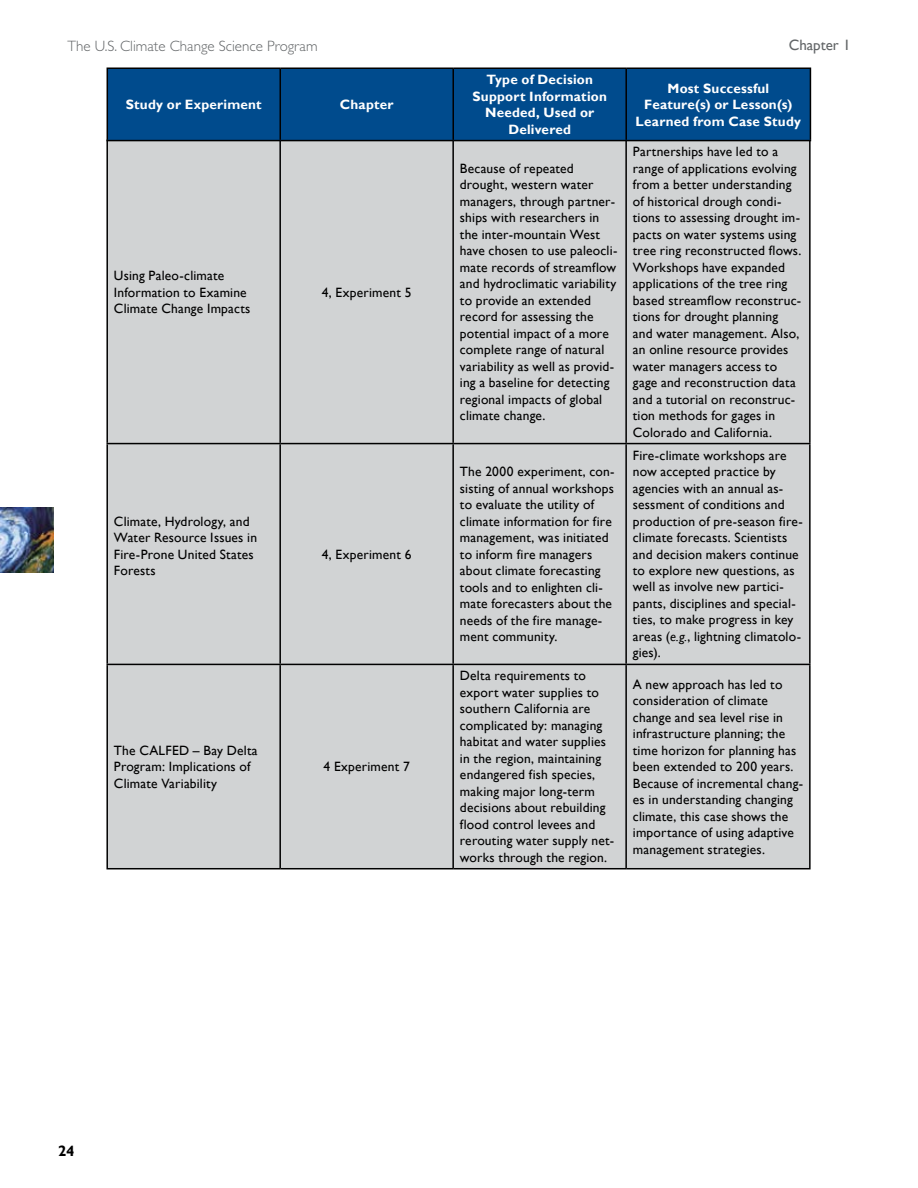
<style>
.page{position:relative;width:918px;height:1188px;background:#fff}
.page>*{position:absolute;margin:0;border:0;box-sizing:border-box;transform-origin:0 0}
.t1{font:300 15px "Gill Sans";color:#626567}
.t2{font:15px "Gill Sans";color:#626567}
.t3{font:700 15px "Gill Sans";color:#000}
.t4{font:13.5px/16.5px "Gill Sans";letter-spacing:.015em;color:#000}
.t5{font:700 13.5px/16.5px "Gill Sans";letter-spacing:.015em;color:#fff;text-align:center}
.s1{font-style:italic}
</style>
<div class="page">
<img style="left:0;top:507px;width:53px;height:66px">
<div style="left:108px;top:141px;width:701px;height:727px;background:#d1d3d4"></div>
<hr style="left:106px;top:140px;width:174px;height:1px;background:#000">
<hr style="left:106px;top:141px;width:2px;height:302px;background:#000">
<hr style="left:279px;top:141px;width:2px;height:302px;background:#000">
<hr style="left:452px;top:141px;width:2px;height:302px;background:#000">
<hr style="left:625px;top:141px;width:2px;height:302px;background:#000">
<hr style="left:809px;top:141px;width:2px;height:302px;background:#000">
<hr style="left:106px;top:443px;width:174px;height:1px;background:#000">
<hr style="left:106px;top:444px;width:2px;height:220px;background:#000">
<hr style="left:280px;top:443px;width:173px;height:1px;background:#000">
<hr style="left:279px;top:444px;width:2px;height:220px;background:#000">
<hr style="left:453px;top:443px;width:173px;height:1px;background:#000">
<hr style="left:452px;top:444px;width:2px;height:220px;background:#000">
<hr style="left:626px;top:443px;width:185px;height:1px;background:#000">
<hr style="left:625px;top:444px;width:2px;height:220px;background:#000">
<hr style="left:809px;top:444px;width:2px;height:220px;background:#000">
<hr style="left:106px;top:664px;width:174px;height:1px;background:#000">
<hr style="left:106px;top:665px;width:2px;height:203px;background:#000">
<hr style="left:280px;top:664px;width:173px;height:1px;background:#000">
<hr style="left:279px;top:665px;width:2px;height:203px;background:#000">
<hr style="left:453px;top:664px;width:173px;height:1px;background:#000">
<hr style="left:452px;top:665px;width:2px;height:203px;background:#000">
<hr style="left:626px;top:664px;width:185px;height:1px;background:#000">
<hr style="left:625px;top:665px;width:2px;height:203px;background:#000">
<hr style="left:809px;top:665px;width:2px;height:203px;background:#000">
<hr style="left:106px;top:868px;width:174px;height:1px;background:#000">
<hr style="left:280px;top:868px;width:173px;height:1px;background:#000">
<hr style="left:453px;top:868px;width:173px;height:1px;background:#000">
<hr style="left:626px;top:868px;width:185px;height:1px;background:#000">
<div style="left:108px;top:69px;width:702px;height:71px;background:#004b8d"></div>
<hr style="left:107px;top:68px;width:173px;height:1px;background:#000">
<hr style="left:107px;top:69px;width:1px;height:71px;background:#000">
<hr style="left:280px;top:68px;width:173px;height:1px;background:#000">
<hr style="left:280px;top:69px;width:1px;height:71px;background:#000">
<hr style="left:453px;top:68px;width:173px;height:1px;background:#000">
<hr style="left:452px;top:69px;width:2px;height:71px;background:#000">
<hr style="left:626px;top:68px;width:185px;height:1px;background:#000">
<hr style="left:625px;top:69px;width:2px;height:71px;background:#000">
<hr style="left:810px;top:69px;width:1px;height:71px;background:#000">
<hr style="left:280px;top:140px;width:173px;height:1px;background:#000">
<hr style="left:453px;top:140px;width:173px;height:1px;background:#000">
<hr style="left:626px;top:140px;width:185px;height:1px;background:#000">
<p class="t1" style="left:68px;top:37px;width:252px">The U.S. Climate Change Science Program</p>
<p class="t2" style="left:789px;top:36px;width:63px">Chapter 1</p>
<p class="t5" style="left:126px;top:97px;width:137px">Study or Experiment</p>
<p class="t5" style="left:340px;top:97px;width:55px">Chapter</p>
<p class="t4" style="left:114px;top:268px;width:138px">Using Paleo-climate<br>Information to Examine<br>Climate Change Impacts</p>
<p class="t4" style="left:322px;top:284px;width:91px">4, Experiment 5</p>
<p class="t4" style="left:114px;top:513px;width:145px">Climate, Hydrology, and<br>Water Resource Issues in<br>Fire-Prone United States<br>Forests</p>
<p class="t4" style="left:322px;top:546px;width:91px">4, Experiment 6</p>
<p class="t4" style="left:114px;top:742px;width:145px">The CALFED – Bay Delta<br>Program: Implications of<br>Climate Variability</p>
<p class="t4" style="left:324px;top:759px;width:88px">4 Experiment 7</p>
<p class="t5" style="left:473px;top:72px;width:136px">Type of Decision<br>Support Information<br>Needed, Used or<br>Delivered</p>
<p class="t5" style="left:636px;top:80px;width:167px">Most Successful<br>Feature(s) or Lesson(s)<br>Learned from Case Study</p>
<p class="t4" style="left:460px;top:160px;width:159px">Because of repeated drought, western water managers, through partner&shy;ships with researchers in the inter-mountain West have chosen to use paleocli&shy;mate records of streamflow and hydroclimatic variability to provide an extended record for assessing the potential impact of a more complete range of natural variability as well as provid&shy;ing a baseline for detecting regional impacts of global climate change.</p>
<p class="t4" style="left:460px;top:464px;width:156px">The 2000 experiment, con&shy;sisting of annual workshops to evaluate the utility of climate information for fire management, was initiated to inform fire managers about climate forecasting tools and to enlighten cli&shy;mate forecasters about the needs of the fire manage&shy;ment community.</p>
<p class="t4" style="left:633px;top:144px;width:170px">Partnerships have led to a range of applications evolving from a better understanding of historical drough condi&shy;tions to assessing drought im&shy;pacts on water systems using tree ring reconstructed flows.<br>Workshops have expanded applications of the tree ring based streamflow reconstruc&shy;tions for drought planning<br>and water management. Also, an online resource provides water managers access to gage and reconstruction data and a tutorial on reconstruc&shy;tion methods for gages in<br>Colorado and California.</p>
<p class="t4" style="left:633px;top:447px;width:171px">Fire-climate workshops are now accepted practice by agencies with an annual as&shy;sessment of conditions and production of pre-season fire&shy;climate forecasts. Scientists and decision makers continue to explore new questions, as well as involve new partici&shy;pants, disciplines and special&shy;ties, to make progress in key areas (<span class="s1">e.g.</span>, lightning climatolo&shy;gies).</p>
<p class="t4" style="left:460px;top:668px;width:156px">Delta requirements to export water supplies to southern California are complicated by: managing habitat and water supplies in the region, maintaining endangered fish species, making major long-term decisions about rebuilding flood control levees and rerouting water supply net&shy;works through the region.</p>
<p class="t4" style="left:633px;top:676px;width:172px">A new approach has led to consideration of climate change and sea level rise in infrastructure planning; the time horizon for planning has been extended to 200 years.<br>Because of incremental chang&shy;es in understanding changing climate, this case shows the importance of using adaptive management strategies.</p>
<p class="t3" style="left:58px;top:1142px;width:18px">24</p>
</div>
